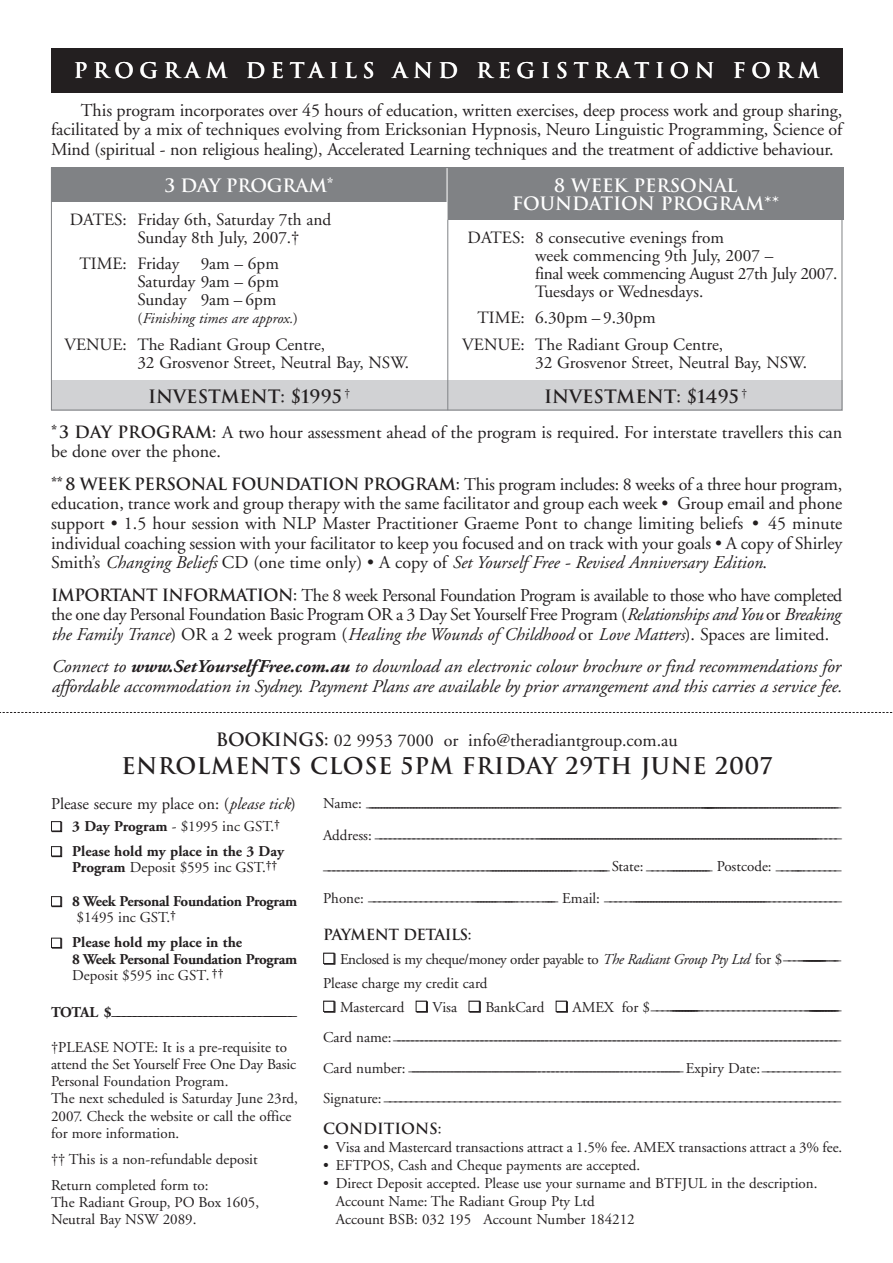
<style>
.page{position:relative;width:893px;height:1263px;background:#fff}
.page>*{position:absolute;margin:0;border:0;box-sizing:border-box;transform-origin:0 0}
.t1{font:700 22.5px "Trajan";letter-spacing:.025em;color:#231f20}
.t2{font:700 21px "Trajan";letter-spacing:.265em;color:#fff}
.t3{font:18px/19.6px "Adobe Garamond";letter-spacing:-.005em;color:#231f20;text-align:justify}
.t4{font:italic 18px/19.6px "Adobe Garamond";letter-spacing:-.01em;color:#231f20;scale:1.05 1}
.t5{font:700 18px "Trajan";color:#231f20}
.t6{font:700 18px/18px "Trajan";color:#fff;text-align:center}
.t7{font:700 18px "Trajan";letter-spacing:-.02em;color:#fff}
.t8{font:17.25px/18px "Adobe Garamond";color:#231f20}
.t9{font:16.5px "Adobe Garamond";color:#231f20}
.t10{font:15px/17.2px "Adobe Garamond";color:#231f20}
.t11{font:700 15px/16.5px "Adobe Garamond";letter-spacing:-.02em;color:#231f20}
.t12{font:15px/24px "Adobe Garamond";letter-spacing:-.025em;color:#231f20}
.t13{font:700 15px/16.5px "Adobe Garamond";color:#231f20}
.t14{font:italic 15px "Adobe Garamond";color:#231f20}
.t15{font:700 15px "Trajan";letter-spacing:-.035em;color:#231f20}
.t16{font:700 15px "Trajan";color:#231f20}
.s1{font-style:normal}
.s2{font-family:"Adobe Garamond";font-weight:600}
.s3{font-family:"Trajan";font-weight:700;font-size:16.5px}
.s4{font-style:italic}
.s5{font-weight:700}
.s6{font-family:"Trajan";font-weight:700}
.s7{font-weight:400}
.s8{font-weight:700;font-size:15px}
</style>
<div class="page">
<svg style="left:0;top:712px;width:892px;height:1px"></svg>
<div style="left:51px;top:381px;width:791px;height:30px;background:#d1d2d4"></div>
<div style="left:51px;top:168px;width:396px;height:34px;background:#808285"></div>
<div style="left:447px;top:168px;width:396px;height:52px;background:#808285"></div>
<div style="left:51px;top:48px;width:791px;height:44px;background:#231f20"></div>
<hr style="left:447px;top:194px;width:1px;height:216px;background:#808285">
<hr style="left:446px;top:168px;width:1px;height:52px;background:#fff">
<h2 class="t2" style="left:74px;top:59px;width:747px">PROGRAM DETAILS AND REGISTRATION FORM</h2>
<p class="t3" style="left:51px;top:102px;width:792px;text-indent:30px">This program incorporates over 45 hours of education, written exercises, deep process work and group sharing, facilitated by a mix of techniques evolving from Ericksonian Hypnosis, Neuro Linguistic Programming, Science of Mind (spiritual - non religious healing), Accelerated Learning techniques and the treatment of addictive behaviour.</p>
<p class="t7" style="left:165px;top:175px;width:170px">3 DAY PROGRAM*</p>
<p class="t8" style="left:137px;top:212px;width:195px;text-indent:-68px">DATES: Friday 6th, Saturday 7th and<br>Sunday 8th July, 2007.†</p>
<p class="t8" style="left:137px;top:256px;width:143px;text-align:justify;text-indent:-58px">TIME: Friday 9am – 6pm Saturday 9am – 6pm Sunday 9am – 6pm</p>
<p class="t14" style="left:137px;top:312px;width:162px"><span class="s1">(</span>Finishing times are approx.<span class="s1">)</span></p>
<p class="t8" style="left:137px;top:337px;width:273px;text-indent:-73px">VENUE: The Radiant Group Centre,<br>32 Grosvenor Street, Neutral Bay, NSW.</p>
<p class="t5" style="left:148px;top:386px;width:204px">INVESTMENT: $1995 <sup>†</sup></p>
<p class="t6" style="left:512px;top:176px;width:269px">8 WEEK PERSONAL<br>FOUNDATION PROGRAM<span class="s2">**</span></p>
<p class="t8" style="left:535px;top:230px;width:304px;text-indent:-68px">DATES: 8 consecutive evenings from<br>week commencing 9th July, 2007 –<br>final week commencing August 27th July 2007.<br>Tuesdays or Wednesdays.</p>
<p class="t8" style="left:462px;top:306px;width:262px;line-height:26.5px;text-indent:15px">TIME: 6.30pm – 9.30pm<br>VENUE: The Radiant Group Centre,</p>
<p class="t8" style="left:535px;top:355px;width:273px">32 Grosvenor Street, Neutral Bay, NSW.</p>
<p class="t5" style="left:544px;top:386px;width:205px">INVESTMENT: $1495 <sup>†</sup></p>
<p class="t3" style="left:51px;top:424px;width:792px"><span class="s3">*3 DAY PROGRAM:</span> A two hour assessment ahead of the program is required. For interstate travellers this can be done over the phone.</p>
<p class="t3" style="left:51px;top:476px;width:792px"><span class="s3">**8 WEEK PERSONAL FOUNDATION PROGRAM:</span> This program includes: 8 weeks of a three hour program, education, trance work and group therapy with the same facilitator and group each week • Group email and phone support • 1.5 hour session with NLP Master Practitioner Graeme Pont to change limiting beliefs • 45 minute individual coaching session with your facilitator to keep you focused and on track with your goals • A copy of Shirley Smith’s <span class="s4">Changing Beliefs</span> CD (one time only) • A copy of <span class="s4">Set Yourself Free - Revised Anniversary Edition</span>.</p>
<p class="t3" style="left:51px;top:587px;width:792px"><span class="s3">IMPORTANT INFORMATION:</span> The 8 week Personal Foundation Program is available to those who have completed the one day Personal Foundation Basic Program OR a 3 Day Set Yourself Free Program (<span class="s4">Relationships and You</span> or <span class="s4">Breaking the Family Trance</span>) OR a 2 week program (<span class="s4">Healing the Wounds of Childhood</span> or <span class="s4">Love Matters</span>). Spaces are limited.</p>
<p class="t4" style="left:51px;top:658px;width:754px">Connect to <span class="s5">www.SetYourselfFree.com.au</span> to download an electronic colour brochure or find recommendations for affordable accommodation in Sydney. Payment Plans are available by prior arrangement and this carries a service fee.</p>
<p class="t3" style="left:216px;top:732px;width:463px"><span class="s6">BOOKINGS:</span> 02 9953 7000 or info@theradiantgroup.com.au</p>
<h1 class="t1" style="left:121px;top:753px;width:652px">ENROLMENTS CLOSE 5PM FRIDAY 29TH JUNE 2007</h1>
<p class="t10" style="left:323px;top:792px;width:520px;line-height:31.5px;text-align:justify">N a m e : –––––––––––––––––––––––––––––––––––––––––––––––––––––––––––––––––––––––––––––––––––––––––––––––––––––––––––––––––––– –––––––––––––––––––––––––––––––––––––––––––––––– A d d r e s s : ––––––––––––––––––––––––––––––––––––––––––––––––––––––––––––––––––––––––––––––––––––––––––––––––––––––––––––––––––––––––––––––––––––––– –––––––––––––––––––––––––––––––––––––––––––––––––––––––––––––––––––––––– S t a t e : –––––––––––––––––– Po s t c o d e : ––––––––––––– P h o n e : ––––––––––––––––––––––––––––––––––––––––––– E m a i l : ––––––––––––––––––––––––––––––––––––––––––––––––––––––––––––––––––</p>
<p class="t15" style="left:323px;top:926px;width:150px">PAYMENT DETAILS:</p>
<p class="t12" style="left:323px;top:948px;width:519px">■ Enclosed is my cheque/money order payable to <span class="s4">The Radiant Group Pty Ltd</span> for $–––––––––––––––––<br>Please charge my credit card</p>
<p class="t10" style="left:323px;top:995px;width:520px;line-height:30.6px;text-align:justify">■ Mastercard ■ Visa ■ BankCard ■ AMEX for $ –––––––––––––––––––––––––––––––––––––––––––––– C a r d n a m e : ––––––––––––––––––––––––––––––––––––––––––––––––––––––––––––––––––––––––––––––––––––––––––––––––––– C a r d n u m b e r : –––––––––––––––––––––––––––––––––––––––––––––––––––––––––––––––––––– E x p i r y D a t e : –––––––––––––– Signature: ––––––––––––––––––––––––––––––––––––––––––––––––––––––––––––––––––––––––––––––––––––</p>
<p class="t16" style="left:323px;top:1120px;width:120px">CONDITIONS:</p>
<p class="t10" style="left:323px;top:1140px;width:520px">• Visa and Mastercard transactions attract a 1.5% fee. AMEX transactions attract a 3% fee.</p>
<p class="t10" style="left:323px;top:1158px;width:318px">• EFTPOS, Cash and Cheque payments are accepted.</p>
<p class="t10" style="left:336px;top:1176px;width:483px;line-height:18px;text-indent:-13px">• Direct Deposit accepted. Please use your surname and BTFJUL in the description.<br>Account Name: The Radiant Group Pty Ltd<br>Account BSB: 032 195 Account Number 184212</p>
<p class="t9" style="left:51px;top:797px;width:246px">Please secure my place on: (<span class="s4">please tick</span>)</p>
<p class="t10" style="left:52px;top:819px;width:230px">■ <span class="s5">3 Day Program</span> - $1995 inc GST.<sup>†</sup></p>
<p class="t13" style="left:72px;top:844px;width:213px;text-indent:-20px">■ Please hold my place in the 3 Day<br>Program <span class="s7">Deposit $595 inc GST.</span><sup>††</sup></p>
<p class="t11" style="left:77px;top:894px;width:222px;text-indent:-25px">■ 8 Week Personal Foundation Program <span class="s7">$1495 inc GST.</span><sup>†</sup></p>
<p class="t11" style="left:72px;top:936px;width:226px;text-indent:-20px">■ Please hold my place in the<br>8 Week Personal Foundation Program<br><span class="s7">Deposit $595 inc GST.</span> <sup>††</sup></p>
<p class="t8" style="left:51px;top:1007px;width:248px"><span class="s8">TO TA L $</span> –––––––––––––––––––––––––––––––––––</p>
<p class="t10" style="left:51px;top:1040px;width:248px">†PLEASE NOTE: It is a pre-requisite to attend the Set Yourself Free One Day Basic Personal Foundation Program.<br>The next scheduled is Saturday June 23rd, 2007. Check the website or call the office for more information.</p>
<p class="t10" style="left:51px;top:1147px;width:208px;line-height:25.8px">†† This is a non-refundable deposit<br>Return completed form to:</p>
<p class="t10" style="left:51px;top:1195px;width:210px">The Radiant Group, PO Box 1605,<br>Neutral Bay NSW 2089.</p>
</div>
